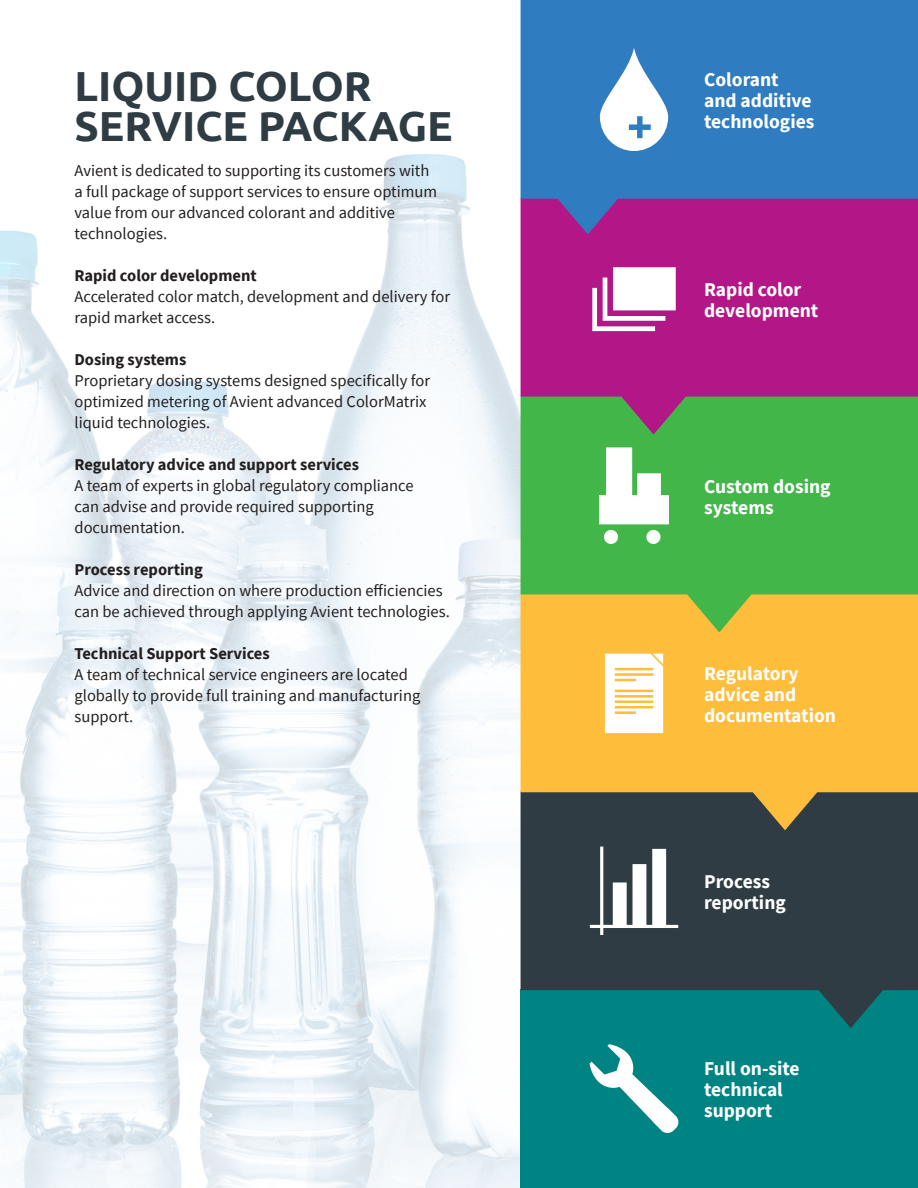
<style>
.page{position:relative;width:918px;height:1188px;background:#fff}
.page>*{position:absolute;margin:0;border:0;box-sizing:border-box;transform-origin:0 0}
.t1{font:700 42px/40.5px "Ubuntu";color:#2f3c43}
.t2{font:700 19.5px/21px "Source Sans Pro";color:#fff}
.t3{font:16.5px/21px "Source Sans Pro";color:#231f20}
.t4{font:700 16.5px "Source Sans Pro";color:#231f20}
</style>
<div class="page">
<img style="left:0;top:0;width:521px;height:1188px">
<div style="left:521px;top:989px;width:397px;height:199px;background:#008383"></div>
<svg style="left:590px;top:1044px;width:89px;height:89px"></svg>
<svg style="left:521px;top:830px;width:397px;height:198px;fill:#2f3c43"></svg>
<svg style="left:590px;top:847px;width:88px;height:88px"></svg>
<svg style="left:521px;top:632px;width:397px;height:198px;background:#d7a43c"></svg>
<svg style="left:605px;top:654px;width:58px;height:79px"></svg>
<svg style="left:521px;top:435px;width:397px;height:197px;background:#66b746"></svg>
<svg style="left:599px;top:447px;width:70px;height:97px"></svg>
<svg style="left:521px;top:234px;width:397px;height:201px;background:#9d357b"></svg>
<svg style="left:592px;top:267px;width:84px;height:64px"></svg>
<svg style="left:521px;top:0;width:397px;height:234px;background:#426cb7"></svg>
<svg style="left:600px;top:48px;width:68px;height:103px"></svg>
<p class="t1" style="left:75px;top:65px;width:380px">LIQUID COLOR<br>SERVICE PACKAGE</p>
<p class="t3" style="left:75px;top:160px;width:364px">Avient is dedicated to supporting its customers with a full package of support services to ensure optimum value from our advanced colorant and additive technologies.</p>
<p class="t4" style="left:75px;top:264px;width:184px">Rapid color development</p>
<p class="t3" style="left:75px;top:286px;width:377px">Accelerated color match, development and delivery for rapid market access.</p>
<p class="t4" style="left:75px;top:348px;width:113px">Dosing systems</p>
<p class="t3" style="left:75px;top:370px;width:357px">Proprietary dosing systems designed specifically for optimized metering of Avient advanced ColorMatrix liquid technologies.</p>
<p class="t4" style="left:75px;top:453px;width:286px">Regulatory advice and support services</p>
<p class="t3" style="left:75px;top:475px;width:341px">A team of experts in global regulatory compliance can advise and provide required supporting documentation.</p>
<p class="t4" style="left:75px;top:558px;width:130px">Process reporting</p>
<p class="t3" style="left:75px;top:580px;width:377px">Advice and direction on where production efficiencies can be achieved through applying Avient technologies.</p>
<p class="t4" style="left:75px;top:642px;width:197px">Technical Support Services</p>
<p class="t3" style="left:75px;top:664px;width:347px">A team of technical service engineers are located globally to provide full training and manufacturing support.</p>
<p class="t2" style="left:704px;top:68px;width:112px">Colorant and additive technologies</p>
<p class="t2" style="left:704px;top:279px;width:116px">Rapid color development</p>
<p class="t2" style="left:704px;top:475px;width:128px">Custom dosing systems</p>
<p class="t2" style="left:704px;top:662px;width:133px">Regulatory advice and documentation</p>
<p class="t2" style="left:704px;top:870px;width:83px">Process reporting</p>
<p class="t2" style="left:704px;top:1058px;width:97px">Full on-site technical support</p>
</div>
